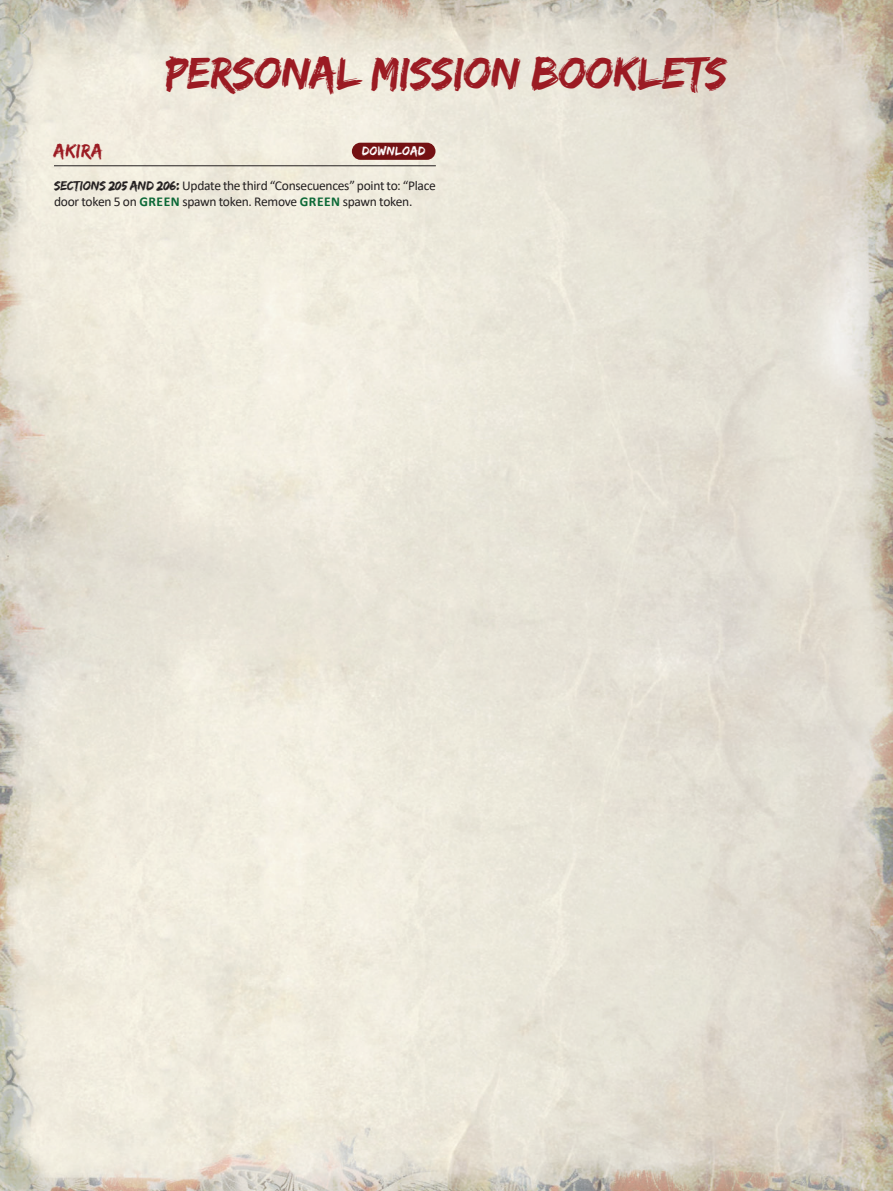
<style>
.page{position:relative;width:893px;height:1191px;background:#fff}
.page>*{position:absolute;margin:0;border:0;box-sizing:border-box;transform-origin:0 0}
.t1{font:46.5px "Edo SZ";letter-spacing:-.015em;color:#9b1b23}
.t2{font:19.5px "Edo SZ";letter-spacing:.015em;color:#9b1b23}
.t3{font:13.5px/16.5px "Calibri";letter-spacing:-.025em;color:#231f20}
.t4{font:12.9px "Edo SZ";letter-spacing:.025em;color:#fff}
.s1{font-family:"Edo SZ"}
.s2{font-weight:700;color:#0b6836}
</style>
<div class="page">
<img style="left:0;top:0;width:893px;height:1191px">
<hr style="left:54px;top:165px;width:382px;height:1px;background:#231f20">
<div style="left:352px;top:143px;width:83px;height:17px;background:#741113;border-radius:9px"></div>
<h1 class="t1" style="left:166px;top:52px;width:563px">personal mission booklets</h1>
<h2 class="t2" style="left:54px;top:142px;width:50px">Akira</h2>
<p class="t3" style="left:54px;top:177px;width:383px"><span class="s1">sections 205 and 206:</span> Update the third “Consecuences” point to: “Place door token 5 on <span class="s2">GREEN</span> spawn token. Remove <span class="s2">GREEN</span> spawn token.</p>
<p class="t4" style="left:362px;top:145px;width:65px">Download</p>
</div>
